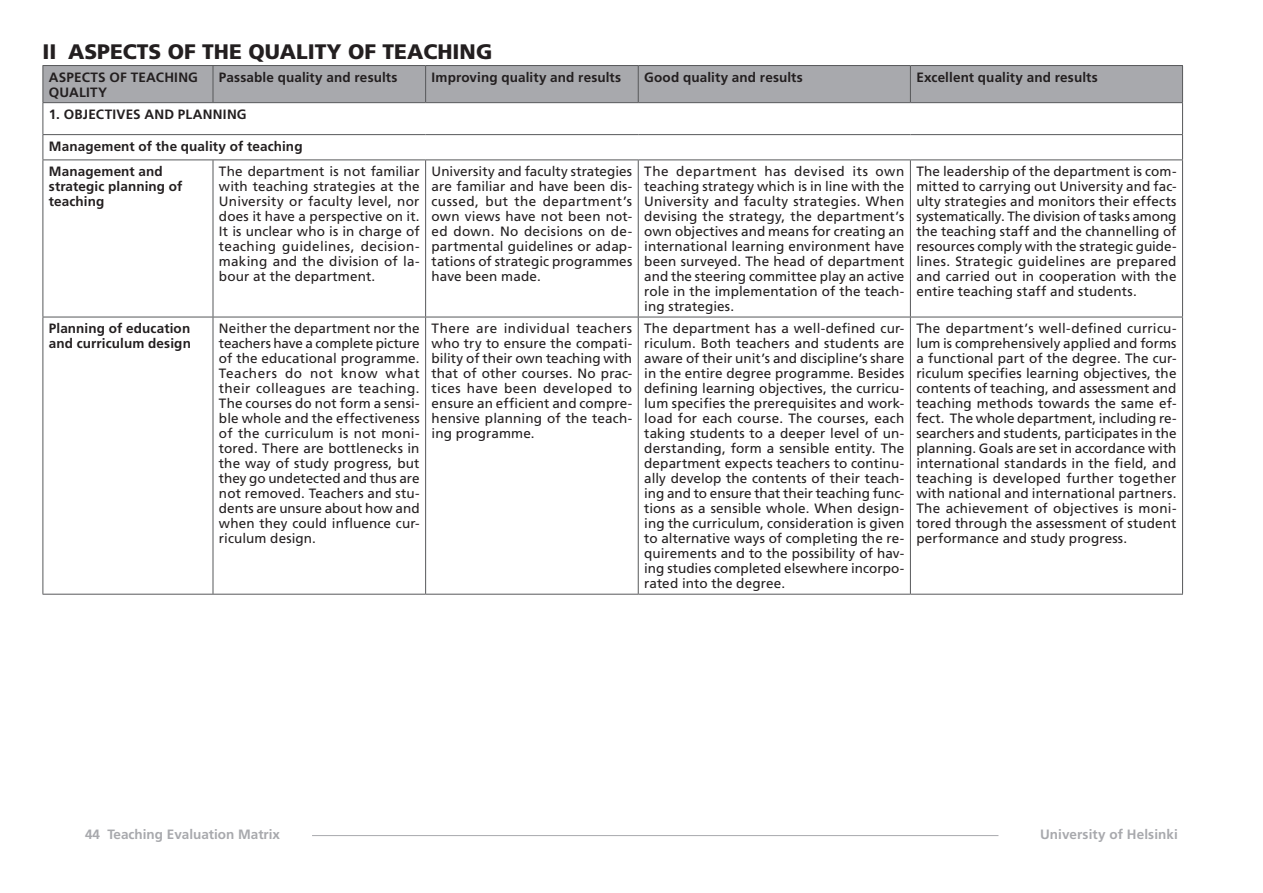
<style>
.page{position:relative;width:1263px;height:893px;background:#fff}
.page>*{position:absolute;margin:0;border:0;box-sizing:border-box;transform-origin:0 0}
.t1{font:900 21px "Frutiger";color:#231f20}
.t2{font:13.5px/15px "Frutiger";letter-spacing:.01em;color:#231f20;text-align:justify}
.t3{font:700 13.5px/15px "Frutiger";letter-spacing:.01em;color:#231f20}
.t4{font:700 13.5px "Frutiger";color:#a8a9ad}
</style>
<div class="page">
<hr style="left:312px;top:835px;width:686px;height:1px;background:#a8a9ad">
<div style="left:44px;top:66px;width:1138px;height:36px;background:#a8a9ad"></div>
<hr style="left:43px;top:65px;width:170px;height:1px;background:#57585a">
<hr style="left:43px;top:66px;width:1px;height:36px;background:#57585a">
<hr style="left:213px;top:65px;width:213px;height:1px;background:#57585a">
<hr style="left:213px;top:66px;width:1px;height:36px;background:#57585a">
<hr style="left:426px;top:65px;width:212px;height:1px;background:#57585a">
<hr style="left:425px;top:66px;width:1px;height:36px;background:#57585a">
<hr style="left:638px;top:65px;width:272px;height:1px;background:#57585a">
<hr style="left:638px;top:66px;width:1px;height:36px;background:#57585a">
<hr style="left:910px;top:65px;width:273px;height:1px;background:#57585a">
<hr style="left:910px;top:66px;width:1px;height:36px;background:#57585a">
<hr style="left:1182px;top:66px;width:1px;height:36px;background:#57585a">
<hr style="left:43px;top:102px;width:170px;height:1px;background:#57585a">
<hr style="left:43px;top:103px;width:1px;height:31px;background:#57585a">
<hr style="left:213px;top:102px;width:213px;height:1px;background:#57585a">
<hr style="left:426px;top:102px;width:212px;height:1px;background:#57585a">
<hr style="left:638px;top:102px;width:272px;height:1px;background:#57585a">
<hr style="left:910px;top:102px;width:273px;height:1px;background:#57585a">
<hr style="left:1182px;top:103px;width:1px;height:31px;background:#57585a">
<hr style="left:43px;top:134px;width:170px;height:1px;background:#57585a">
<svg style="left:43px;top:135px;width:1px;height:25px"></svg>
<hr style="left:213px;top:134px;width:213px;height:1px;background:#57585a">
<hr style="left:426px;top:134px;width:212px;height:1px;background:#57585a">
<hr style="left:638px;top:134px;width:272px;height:1px;background:#57585a">
<hr style="left:910px;top:134px;width:273px;height:1px;background:#57585a">
<svg style="left:1182px;top:135px;width:1px;height:25px"></svg>
<hr style="left:43px;top:160px;width:170px;height:1px;background:#57585a">
<hr style="left:43px;top:160px;width:1px;height:157px;background:#57585a">
<hr style="left:213px;top:160px;width:213px;height:1px;background:#57585a">
<hr style="left:213px;top:160px;width:1px;height:157px;background:#57585a">
<hr style="left:426px;top:160px;width:212px;height:1px;background:#57585a">
<hr style="left:425px;top:160px;width:1px;height:157px;background:#57585a">
<hr style="left:638px;top:160px;width:272px;height:1px;background:#57585a">
<hr style="left:638px;top:160px;width:1px;height:157px;background:#57585a">
<hr style="left:910px;top:160px;width:273px;height:1px;background:#57585a">
<hr style="left:910px;top:160px;width:1px;height:157px;background:#57585a">
<hr style="left:1182px;top:160px;width:1px;height:157px;background:#57585a">
<hr style="left:43px;top:317px;width:170px;height:1px;background:#57585a">
<hr style="left:43px;top:317px;width:1px;height:277px;background:#57585a">
<hr style="left:213px;top:317px;width:213px;height:1px;background:#57585a">
<hr style="left:213px;top:317px;width:1px;height:277px;background:#57585a">
<hr style="left:426px;top:317px;width:212px;height:1px;background:#57585a">
<hr style="left:425px;top:317px;width:1px;height:277px;background:#57585a">
<hr style="left:638px;top:317px;width:272px;height:1px;background:#57585a">
<hr style="left:638px;top:317px;width:1px;height:277px;background:#57585a">
<hr style="left:910px;top:317px;width:273px;height:1px;background:#57585a">
<hr style="left:910px;top:317px;width:1px;height:277px;background:#57585a">
<hr style="left:1182px;top:317px;width:1px;height:277px;background:#57585a">
<hr style="left:43px;top:594px;width:170px;height:1px;background:#57585a">
<hr style="left:213px;top:594px;width:213px;height:1px;background:#57585a">
<hr style="left:426px;top:594px;width:212px;height:1px;background:#57585a">
<hr style="left:638px;top:594px;width:272px;height:1px;background:#57585a">
<hr style="left:910px;top:594px;width:273px;height:1px;background:#57585a">
<h1 class="t1" style="left:43px;top:39px;width:451px">II ASPECTS OF THE QUALITY OF TEACHING</h1>
<p class="t3" style="left:49px;top:70px;width:140px">ASPECTS OF TEACHING<br>QUALITY</p>
<p class="t3" style="left:219px;top:70px;width:180px">Passable quality and results</p>
<p class="t3" style="left:432px;top:70px;width:191px">Improving quality and results</p>
<p class="t3" style="left:644px;top:70px;width:160px">Good quality and results</p>
<p class="t3" style="left:916px;top:70px;width:183px">Excellent quality and results</p>
<p class="t3" style="left:49px;top:107px;width:188px">1. OBJECTIVES AND PLANN ING</p>
<p class="t3" style="left:49px;top:134px;width:255px;line-height:25.2px">Management of the quality of teaching<br>Management and</p>
<p class="t3" style="left:49px;top:179px;width:135px">strategic planning of teaching</p>
<p class="t2" style="left:219px;top:164px;width:202px">The department is not familiar with teaching strategies at the University or faculty level, nor does it have a perspective on it.<br>It is unclear who is in charge of teaching guidelines, decision&shy;making and the division of la&shy;bour at the department.</p>
<p class="t2" style="left:432px;top:164px;width:202px">University and faculty strategies are familiar and have been dis&shy;cussed, but the department’s own views have not been not&shy;ed down. No decisions on de&shy;partmental guidelines or adap&shy;tations of strategic programmes have been made.</p>
<p class="t2" style="left:644px;top:164px;width:262px">The department has devised its own teaching strategy which is in line with the University and faculty strategies. When devising the strategy, the department’s own objectives and means for creating an international learning environment have been surveyed. The head of department and the steering committee play an active role in the implementation of the teach&shy;ing strategies.</p>
<p class="t2" style="left:916px;top:164px;width:262px">The leadership of the department is com&shy;mitted to carrying out University and fac&shy;ulty strategies and monitors their effects systematically. The division of tasks among the teaching staff and the channelling of resources comply with the strategic guide&shy;lines. Strategic guidelines are prepared and carried out in cooperation with the entire teaching staff and students.</p>
<p class="t3" style="left:49px;top:321px;width:144px">Planning of education and curriculum design</p>
<p class="t2" style="left:219px;top:321px;width:202px">Neither the department nor the teachers have a complete picture of the educational programme.<br>Teachers do not know what their colleagues are teaching.<br>The courses do not form a sensi&shy;ble whole and the effectiveness of the curriculum is not moni&shy;tored. There are bottlenecks in the way of study progress, but they go undetected and thus are not removed. Teachers and stu&shy;dents are unsure about how and when they could influence cur&shy;riculum design.</p>
<p class="t2" style="left:432px;top:321px;width:202px">There are individual teachers who try to ensure the compati&shy;bility of their own teaching with that of other courses. No prac&shy;tices have been developed to ensure an efficient and compre&shy;hensive planning of the teach&shy;ing programme.</p>
<p class="t2" style="left:644px;top:321px;width:262px">The department has a well-defined cur&shy;riculum. Both teachers and students are aware of their unit’s and discipline’s share in the entire degree programme. Besides defining learning objectives, the curricu&shy;lum specifies the prerequisites and work&shy;load for each course. The courses, each taking students to a deeper level of un&shy;derstanding, form a sensible entity. The department expects teachers to continu&shy;ally develop the contents of their teach&shy;ing and to ensure that their teaching func&shy;tions as a sensible whole. When design&shy;ing the curriculum, consideration is given to alternative ways of completing the re&shy;quirements and to the possibility of hav&shy;ing studies completed elsewhere incorpo&shy;rated into the degree.</p>
<p class="t2" style="left:916px;top:321px;width:262px">The department’s well-defined curricu&shy;lum is comprehensively applied and forms a functional part of the degree. The cur&shy;riculum specifies learning objectives, the contents of teaching, and assessment and teaching methods towards the same ef&shy;fect. The whole department, including re&shy;searchers and students, participates in the planning. Goals are set in accordance with international standards in the field, and teaching is developed further together with national and international partners.<br>The achievement of objectives is moni&shy;tored through the assessment of student performance and study progress.</p>
<p class="t4" style="left:85px;top:827px;width:197px">44 Teaching Evaluation Matrix</p>
<p class="t4" style="left:1040px;top:827px;width:139px">University of Helsinki</p>
</div>
